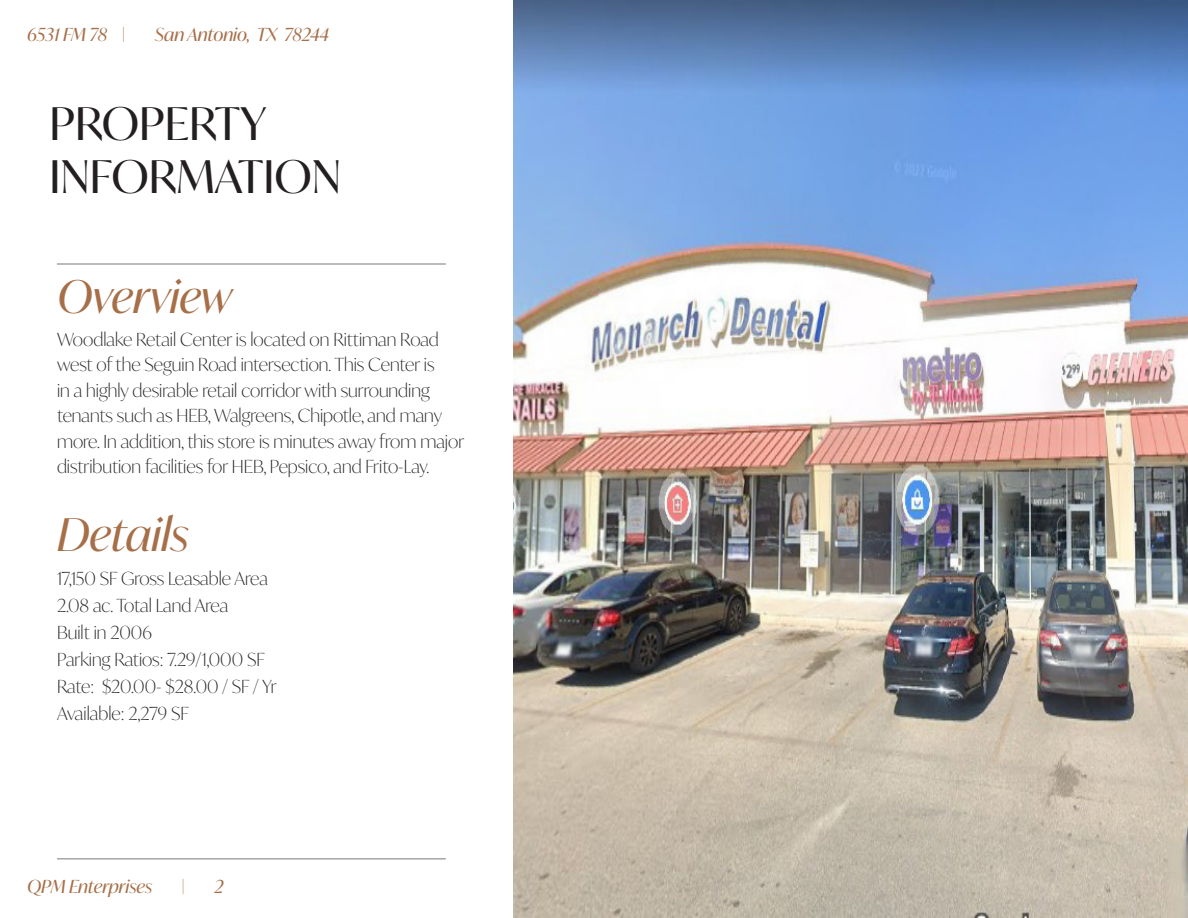
<style>
.page{position:relative;width:1188px;height:918px;background:#fff}
.page>*{position:absolute;margin:0;border:0;box-sizing:border-box;transform-origin:0 0}
.t1{font:45px "Ivy Mode";color:#231f20}
.t2{font:italic 45px "Ivy Mode";color:#a66f48}
.t3{font:100 18px/25.5px "Ivy Mode";color:#231f20}
.t4{font:italic 18px "Ivy Mode";color:#a66f48}
.t5{font:18px "Ivy Mode";color:#a66f48}
.s1{font-style:normal}
</style>
<div class="page">
<hr style="left:57px;top:858px;width:389px;height:1px;background:#76787b">
<hr style="left:57px;top:264px;width:389px;height:1px;background:#76787b">
<img style="left:513px;top:0;width:675px;height:918px">
<p class="t4" style="left:27px;top:23px;width:100px">6531 FM 78 <span class="s1">|</span></p>
<p class="t4" style="left:155px;top:23px;width:176px">San Antonio, TX 78244</p>
<p class="t1" style="left:49px;top:93px;width:219px">PROPERTY</p>
<p class="t1" style="left:49px;top:146px;width:293px">INFORMATION</p>
<p class="t2" style="left:57px;top:266px;width:176px">Overview</p>
<p class="t3" style="left:57px;top:326px;width:409px">Woodlake Retail Center is located on Rittiman Road west of the Seguin Road intersection. This Center is<br>in a highly desirable retail corridor with surrounding tenants such as HEB, Walgreens, Chipotle, and many more. In addition, this store is minutes away from major distribution facilities for HEB, Pepsico, and Frito-Lay.</p>
<p class="t2" style="left:57px;top:504px;width:133px">Details</p>
<p class="t3" style="left:57px;top:565px;width:212px">17,150 SF Gross Leasable Area</p>
<p class="t3" style="left:57px;top:592px;width:173px">2.08 ac. Total Land Area</p>
<p class="t3" style="left:57px;top:619px;width:96px">Built in 2006</p>
<p class="t3" style="left:57px;top:646px;width:209px">Parking Ratios: 7.29/1,000 SF</p>
<p class="t3" style="left:57px;top:673px;width:221px">Rate: $20.00- $28.00 / SF / Yr</p>
<p class="t3" style="left:57px;top:700px;width:134px">Available: 2,279 SF</p>
<p class="t4" style="left:27px;top:874px;width:127px">QPM Enterprises</p>
<p class="t5" style="left:182px;top:874px;width:4px">|</p>
<p class="t4" style="left:214px;top:874px;width:11px">2</p>
</div>
